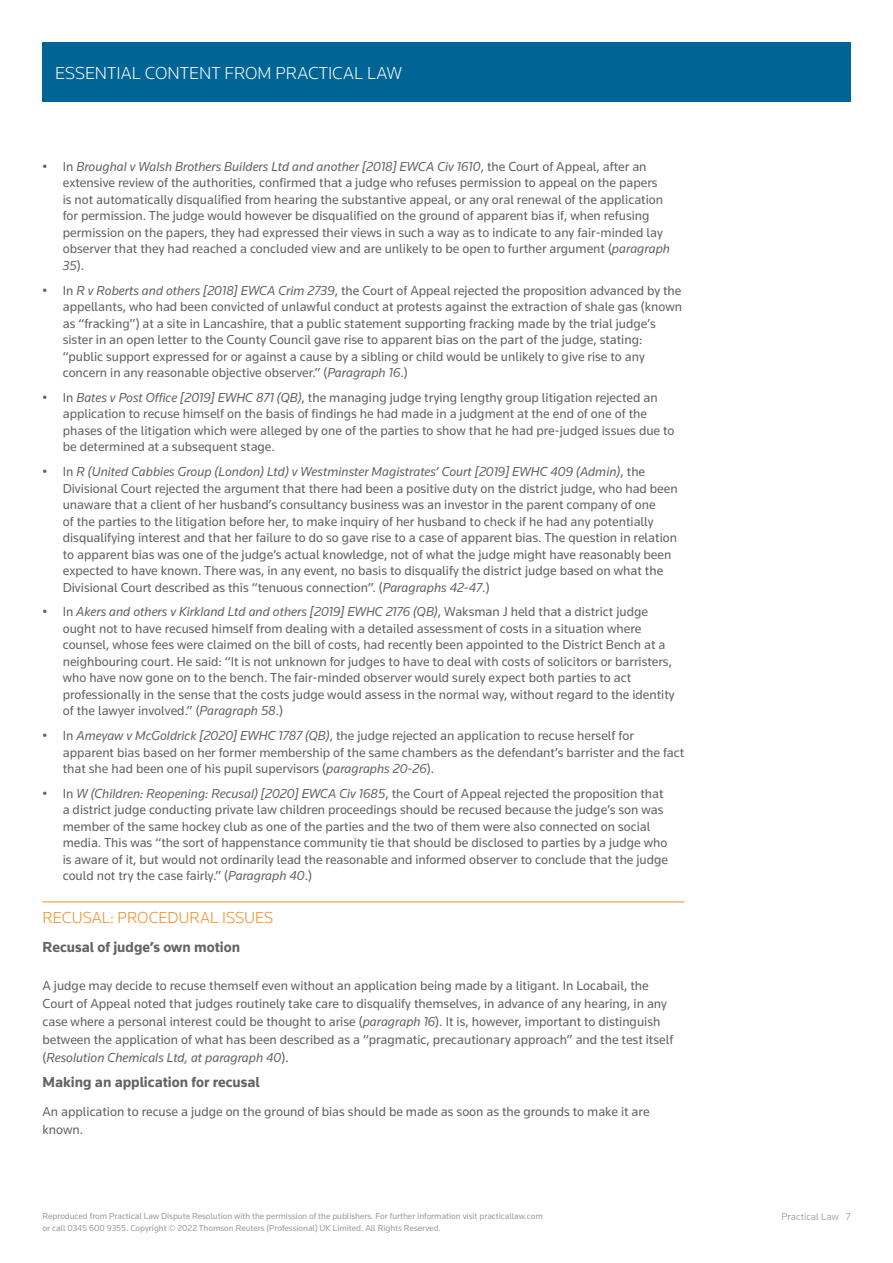
<style>
.page{position:relative;width:893px;height:1263px;background:#fff}
.page>*{position:absolute;margin:0;border:0;box-sizing:border-box;transform-origin:0 0}
.t1{font:300 18px "Knowledge";color:#fff}
.HEADING_ONE_ONE_LINE{font:300 16.5px "Knowledge";color:#f6891f}
.HEADING_TWO{font:700 15px "Knowledge";color:#636366}
.Body_Text{font:13.5px/16.5px "Knowledge";color:#636366}
.t2{font:300 10.5px "Knowledge";color:#86888b}
.t3{font:9px "Knowledge";letter-spacing:-.005em;color:#999b9e}
.s1{font-style:italic}
</style>
<div class="page">
<div style="left:43px;top:43px;width:808px;height:59px;background:#006494"></div>
<hr style="left:43px;top:902px;width:641px;height:1px;background:#f6891f">
<h1 class="t1" style="left:55px;top:62px;width:348px">ESSENTIAL CONTENT FROM PRACTICAL LAW</h1>
<p class="Body_Text" style="left:63px;top:158px;width:609px;text-indent:-20px">• In <span class="s1">Broughal v Walsh Brothers Builders Ltd and another [2018] EWCA Civ 1610</span>, the Court of Appeal, after an extensive review of the authorities, confirmed that a judge who refuses permission to appeal on the papers<br>is not automatically disqualified from hearing the substantive appeal, or any oral renewal of the application for permission. The judge would however be disqualified on the ground of apparent bias if, when refusing permission on the papers, they had expressed their views in such a way as to indicate to any fair-minded lay observer that they had reached a concluded view and are unlikely to be open to further argument (<span class="s1">paragraph 35</span>).</p>
<p class="Body_Text" style="left:63px;top:282px;width:621px;text-indent:-20px">• In <span class="s1">R v Roberts and others [2018] EWCA Crim 2739</span>, the Court of Appeal rejected the proposition advanced by the appellants, who had been convicted of unlawful conduct at protests against the extraction of shale gas (known as “fracking”) at a site in Lancashire, that a public statement supporting fracking made by the trial judge’s sister in an open letter to the County Council gave rise to apparent bias on the part of the judge, stating: “public support expressed for or against a cause by a sibling or child would be unlikely to give rise to any concern in any reasonable objective observer.” (<span class="s1">Paragraph 16</span>.)</p>
<p class="Body_Text" style="left:63px;top:389px;width:613px;text-indent:-20px">• In <span class="s1">Bates v Post Office [2019] EWHC 871 (QB)</span>, the managing judge trying lengthy group litigation rejected an application to recuse himself on the basis of findings he had made in a judgment at the end of one of the phases of the litigation which were alleged by one of the parties to show that he had pre-judged issues due to be determined at a subsequent stage.</p>
<p class="Body_Text" style="left:63px;top:463px;width:616px;text-indent:-20px">• In <span class="s1">R (United Cabbies Group (London) Ltd) v Westminster Magistrates’ Court [2019] EWHC 409 (Admin)</span>, the Divisional Court rejected the argument that there had been a positive duty on the district judge, who had been unaware that a client of her husband’s consultancy business was an investor in the parent company of one<br>of the parties to the litigation before her, to make inquiry of her husband to check if he had any potentially disqualifying interest and that her failure to do so gave rise to a case of apparent bias. The question in relation to apparent bias was one of the judge’s actual knowledge, not of what the judge might have reasonably been expected to have known. There was, in any event, no basis to disqualify the district judge based on what the Divisional Court described as this “tenuous connection”. (<span class="s1">Paragraphs 42-47</span>.)</p>
<p class="Body_Text" style="left:63px;top:603px;width:613px;text-indent:-20px">• In <span class="s1">Akers and others v Kirkland Ltd and others [2019] EWHC 2176 (QB)</span>, Waksman J held that a district judge ought not to have recused himself from dealing with a detailed assessment of costs in a situation where counsel, whose fees were claimed on the bill of costs, had recently been appointed to the District Bench at a neighbouring court. He said: “It is not unknown for judges to have to deal with costs of solicitors or barristers, who have now gone on to the bench. The fair-minded observer would surely expect both parties to act professionally in the sense that the costs judge would assess in the normal way, without regard to the identity of the lawyer involved.” (<span class="s1">Paragraph 58</span>.)</p>
<p class="Body_Text" style="left:63px;top:727px;width:623px;text-indent:-20px">• In <span class="s1">Ameyaw v McGoldrick [2020] EWHC 1787 (QB)</span>, the judge rejected an application to recuse herself for apparent bias based on her former membership of the same chambers as the defendant’s barrister and the fact that she had been one of his pupil supervisors (<span class="s1">paragraphs 20-26</span>).</p>
<p class="Body_Text" style="left:63px;top:785px;width:607px;text-indent:-20px">• In <span class="s1">W (Children: Reopening: Recusal) [2020] EWCA Civ 1685</span>, the Court of Appeal rejected the proposition that a district judge conducting private law children proceedings should be recused because the judge’s son was member of the same hockey club as one of the parties and the two of them were also connected on social media. This was “the sort of happenstance community tie that should be disclosed to parties by a judge who is aware of it, but would not ordinarily lead the reasonable and informed observer to conclude that the judge could not try the case fairly.” (<span class="s1">Paragraph 40</span>.)</p>
<p class="HEADING_ONE_ONE_LINE" style="left:43px;top:907px;width:232px">RECUSAL: PROCEDURAL ISSUES</p>
<p class="HEADING_TWO" style="left:43px;top:938px;width:199px">Recusal of judge’s own motion</p>
<p class="Body_Text" style="left:43px;top:976px;width:632px;line-height:18px">A judge may decide to recuse themself even without an application being made by a litigant. In Locabail, the Court of Appeal noted that judges routinely take care to disqualify themselves, in advance of any hearing, in any case where a personal interest could be thought to arise (<span class="s1">paragraph 16</span>). It is, however, important to distinguish between the application of what has been described as a “pragmatic, precautionary approach” and the test itself (<span class="s1">Resolution Chemicals Ltd, at paragraph 40</span>).</p>
<p class="HEADING_TWO" style="left:43px;top:1073px;width:219px">Making an application for recusal</p>
<p class="Body_Text" style="left:43px;top:1102px;width:608px;line-height:18px">An application to recuse a judge on the ground of bias should be made as soon as the grounds to make it are known.</p>
<p class="t3" style="left:43px;top:1210px;width:502px">Reproduced from Practical Law Dispute Resolution with the permission of the publishers. For further information visit practicallaw.com</p>
<p class="t2" style="left:782px;top:1210px;width:70px">Practical Law 7</p>
<p class="t3" style="left:43px;top:1222px;width:400px">or call 0345 600 9355. Copyright © 2022 Thomson Reuters (Professional) UK Limited. All Rights Reserved.</p>
</div>
